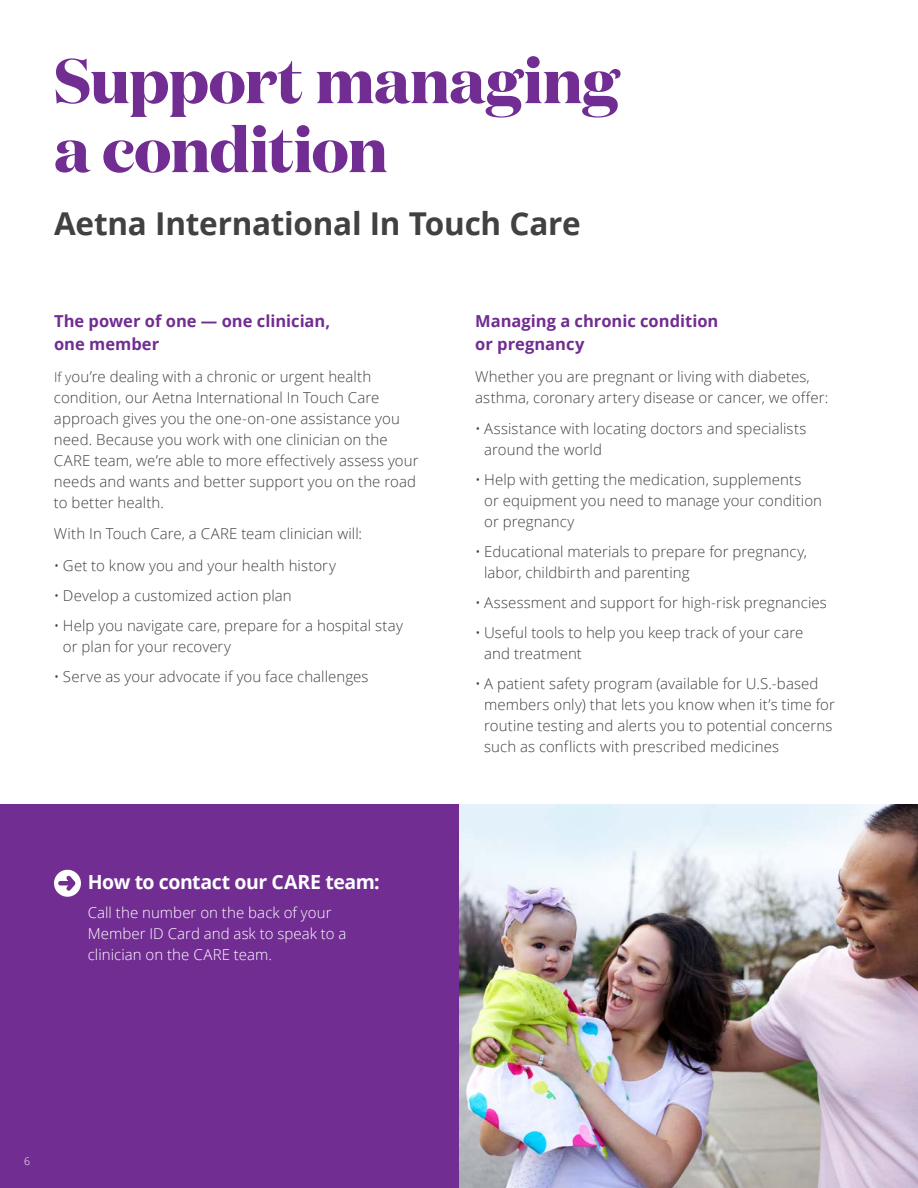
<style>
.page{position:relative;width:918px;height:1188px;background:#fff}
.page>*{position:absolute;margin:0;border:0;box-sizing:border-box;transform-origin:0 0}
.t1{font:700 63px/69px "Domaine Disp";letter-spacing:-.01em;color:#712d91}
.t2{font:700 31.5px "Open Sans";letter-spacing:-.01em;color:#414042}
.t3{font:700 19.5px "Open Sans";letter-spacing:-.025em;color:#fff}
.t4{font:700 16.5px/22.5px "Open Sans";color:#712d91}
.t5{font:300 15px/21px "Open Sans";letter-spacing:.005em;color:#414042}
.t6{font:300 15px/21px "Open Sans";letter-spacing:.005em;color:#fff}
.t7{font:300 10.5px "Open Sans";color:#fff}
.s1{font-size:13.5px}
</style>
<div class="page">
<div style="left:0;top:805px;width:459px;height:383px;background:#712d91"></div>
<svg style="left:54px;top:870px;width:27px;height:27px"></svg>
<div style="left:60px;top:881px;width:13px;height:5px;background:#712d91"></div>
<svg style="left:62px;top:872px;width:17px;height:23px"></svg>
<img style="left:459px;top:805px;width:459px;height:383px">
<h2 class="t1" style="left:54px;top:46px;width:566px">Support managing a condition</h2>
<h3 class="t2" style="left:54px;top:201px;width:528px">Aetna International In Touch Care</h3>
<h4 class="t4" style="left:54px;top:310px;width:278px">The power of one — one clinician, one member</h4>
<p class="t5" style="left:54px;top:365px;width:366px"><span class="s1">If y</span>ou’re dealing with a chronic or urgent health condition, our Aetna International In Touch Care approach gives you the one-on-one assistance you need. Because you work with one clinician on the CARE team, we’re able to more effectively assess your needs and wants and better support you on the road to better health.</p>
<p class="t5" style="left:54px;top:523px;width:310px">With In Touch Care, a CARE team clinician will:</p>
<p class="t5" style="left:54px;top:555px;width:283px">• Get to know you and your health history</p>
<p class="t5" style="left:54px;top:585px;width:239px">• Develop a customized action plan</p>
<p class="t5" style="left:63px;top:615px;width:341px;text-indent:-9px">• Help you navigate care, prepare for a hospital stay or plan for your recovery</p>
<p class="t5" style="left:54px;top:666px;width:316px">• Serve as your advocate if you face challenges</p>
<h4 class="t3" style="left:88px;top:869px;width:294px">How to contact our CARE team:</h4>
<p class="t6" style="left:88px;top:902px;width:260px">Call the number on the back of your<br>Member ID Card and ask to speak to a clinician on the CARE team.</p>
<h4 class="t4" style="left:475px;top:310px;width:245px">Managing a chronic condition or pregnancy</h4>
<p class="t5" style="left:475px;top:365px;width:355px">Whether you are pregnant or living with diabetes, asthma, coronary artery disease or cancer, we offer:</p>
<p class="t5" style="left:484px;top:418px;width:324px;text-indent:-9px">• Assistance with locating doctors and specialists around the world</p>
<p class="t5" style="left:484px;top:469px;width:339px;text-indent:-9px">• Help with getting the medication, supplements<br>or equipment you need to manage your condition or pregnancy</p>
<p class="t5" style="left:484px;top:541px;width:324px;text-indent:-9px">• Educational materials to prepare for pregnancy, labor, childbirth and parenting</p>
<p class="t5" style="left:475px;top:592px;width:353px">• Assessment and support for high-risk pregnancies</p>
<p class="t5" style="left:484px;top:622px;width:321px;text-indent:-9px">• Useful tools to help you keep track of your care and treatment</p>
<p class="t5" style="left:484px;top:673px;width:352px;text-indent:-9px">• A patient safety program (available for U.S.-based members only) that lets you know when it’s time for routine testing and alerts you to potential concerns such as conflicts with prescribed medicines</p>
<p class="t7" style="left:24px;top:1154px;width:7px">6</p>
</div>
